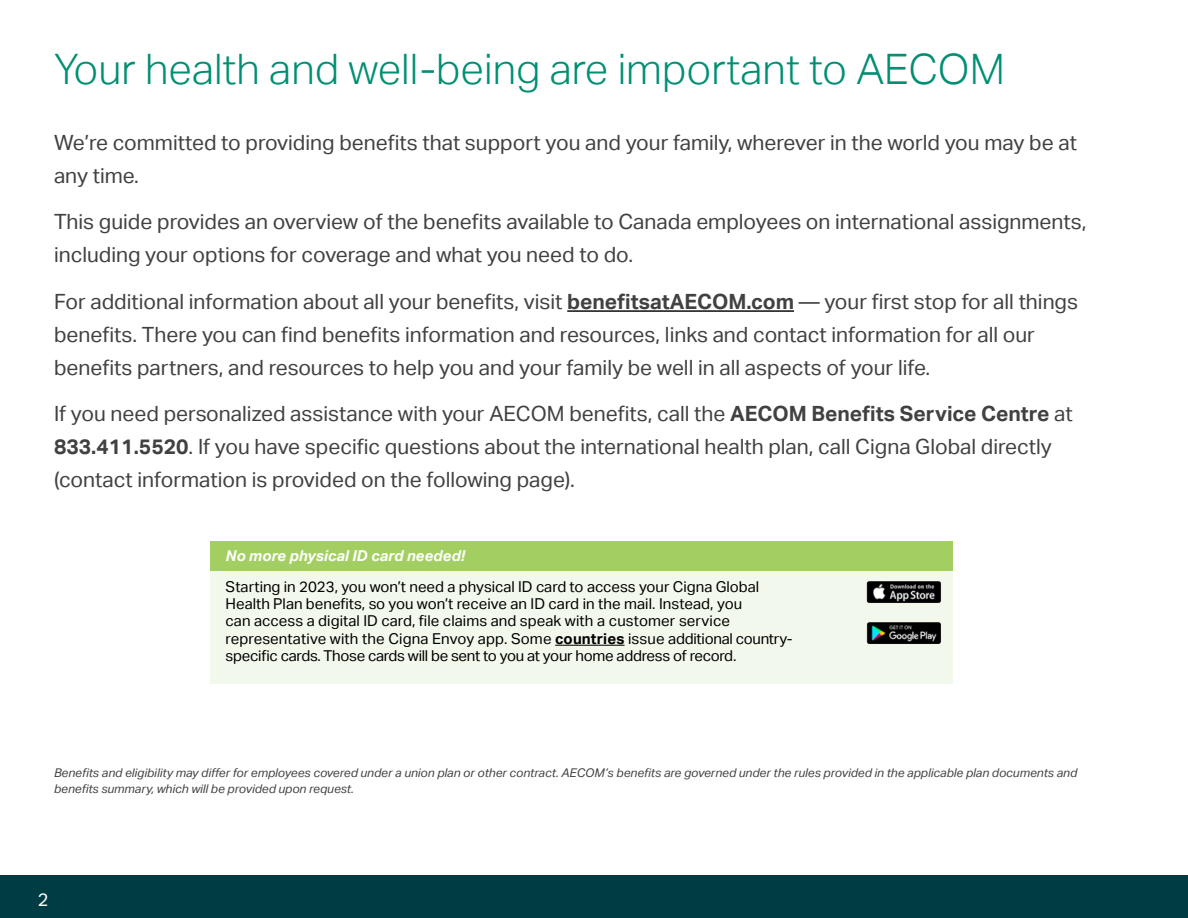
<style>
.page{position:relative;width:1188px;height:918px;background:#fff}
.page>*{position:absolute;margin:0;border:0;box-sizing:border-box;transform-origin:0 0}
.t1{font:300 42px "AECOM Sans";color:#008f72}
.t2{font:21px/33px "AECOM Sans";color:#414042}
.t3{font:18px "AECOM Sans";color:#fff}
.t4{font:15px/17.2px "AECOM Sans";color:#000}
.t5{font:italic 700 15px "AECOM Sans";color:#fff}
.t6{font:italic 12px/16.5px "AECOM Sans";color:#414042}
.s1{font-weight:700}
</style>
<div class="page">
<div style="left:211px;top:541px;width:742px;height:30px;background:#a3cf62"></div>
<div style="left:211px;top:571px;width:742px;height:113px;background:#f3f8ec"></div>
<hr style="left:555px;top:645px;width:70px;height:1px;background:#000">
<img style="left:867px;top:581px;width:74px;height:22px">
<img style="left:867px;top:622px;width:74px;height:22px">
<hr style="left:567px;top:310px;width:227px;height:2px;background:#000">
<div style="left:0;top:876px;width:1188px;height:42px;background:#003c44"></div>
<h1 class="t1" style="left:54px;top:45px;width:952px">Your health and well-being are important to AECOM</h1>
<p class="t2" style="left:54px;top:126px;width:1025px">We’re committed to providing benefits that support you and your family, wherever in the world you may be at any time.</p>
<p class="t2" style="left:54px;top:206px;width:1034px">This guide provides an overview of the benefits available to Canada employees on international assignments, including your options for coverage and what you need to do.</p>
<p class="t2" style="left:54px;top:285px;width:1026px">For additional information about all your benefits, visit <span class="s1">benefitsatAECOM.com</span> — your first stop for all things benefits. There you can find benefits information and resources, links and contact information for all our benefits partners, and resources to help you and your family be well in all aspects of your life.</p>
<p class="t2" style="left:54px;top:398px;width:1020px">If you need personalized assistance with your AECOM benefits, call the <span class="s1">AECOM Benefits Service Centre</span> at<br><span class="s1">833.411.5520</span>. If you have specific questions about the international health plan, call Cigna Global directly (contact information is provided on the following page).</p>
<p class="t5" style="left:226px;top:547px;width:241px">No more physical ID card needed!</p>
<p class="t4" style="left:226px;top:578px;width:569px">Starting in 2023, you won’t need a physical ID card to access your Cigna Global Health Plan benefits, so you won’t receive an ID card in the mail. Instead, you<br>can access a digital ID card, file claims and speak with a customer service representative with the Cigna Envoy app. Some <span class="s1">countries</span> issue additional country&shy;specific cards. Those cards will be sent to you at your home address of record.</p>
<p class="t6" style="left:54px;top:765px;width:1025px">Benefits and eligibility may differ for employees covered under a union plan or other contract. AECOM’s benefits are governed under the rules provided in the applicable plan documents and benefits summary, which will be provided upon request.</p>
<p class="t3" style="left:38px;top:889px;width:12px">2</p>
</div>
